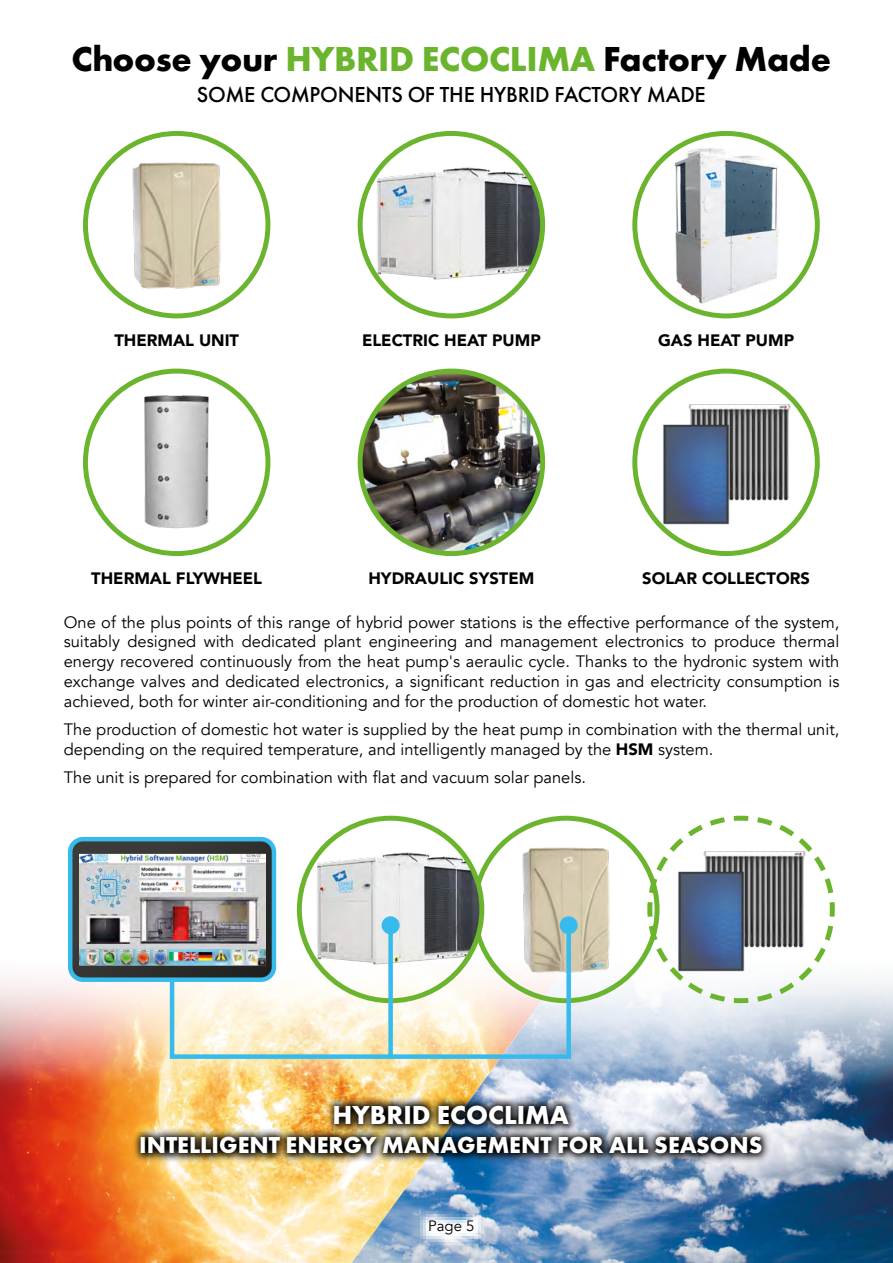
<style>
.page{position:relative;width:893px;height:1263px;background:#fff}
.page>*{position:absolute;margin:0;border:0;box-sizing:border-box;transform-origin:0 0}
.t1{font:700 36px "Futura PT";letter-spacing:-.01em;color:#000}
.t2{font:700 27px "Futura PT";color:#fff}
.t3{font:700 24px "Futura PT";color:#fff}
.t4{font:500 22.5px "Futura PT";letter-spacing:-.01em;color:#000}
.t5{font:16.5px/19.8px "Avenir";color:#000;text-align:justify}
.t6{font:900 16.5px "Avenir";color:#000}
.t7{font:15px "Avenir";color:#000}
.s1{color:#6bb42d}
.s2{font-weight:900}
</style>
<div class="page">
<img style="left:0;top:978px;width:350px;height:285px">
<img style="left:350px;top:950px;width:543px;height:313px">
<img style="left:133px;top:162px;width:87px;height:126px">
<div style="left:83px;top:131px;width:187px;height:187px;border:5px solid #6bb42d;border-radius:50%"></div>
<img style="left:522px;top:847px;width:87px;height:125px">
<img style="left:144px;top:395px;width:65px;height:134px">
<div style="left:83px;top:369px;width:187px;height:187px;border:5px solid #6bb42d;border-radius:50%"></div>
<img style="left:369px;top:161px;width:174px;height:128px">
<div style="left:358px;top:131px;width:187px;height:187px;border:5px solid #6bb42d;border-radius:50%"></div>
<img style="left:308px;top:845px;width:174px;height:76px">
<img style="left:360px;top:371px;width:183px;height:183px;border-radius:91px">
<div style="left:358px;top:369px;width:187px;height:187px;border:5px solid #6bb42d;border-radius:50%"></div>
<img style="left:672px;top:145px;width:108px;height:160px">
<div style="left:632px;top:131px;width:188px;height:187px;border:5px solid #6bb42d;border-radius:50%"></div>
<div style="left:632px;top:369px;width:188px;height:187px;border:5px solid #6bb42d;border-radius:50%"></div>
<img style="left:688px;top:392px;width:112px;height:109px">
<img style="left:660px;top:419px;width:72px;height:109px">
<svg style="left:645px;top:815px;width:192px;height:191px"></svg>
<img style="left:694px;top:839px;width:121px;height:117px">
<img style="left:675px;top:866px;width:72px;height:109px">
<svg style="left:70px;top:842px;width:201px;height:138px;background:#363737"></svg>
<img style="left:95px;top:870px;width:155px;height:95px">
<img style="left:79px;top:854px;width:187px;height:16px">
<img style="left:79px;top:870px;width:16px;height:96px">
<img style="left:250px;top:870px;width:16px;height:51px">
<img style="left:94px;top:965px;width:74px;height:1px">
<div style="left:68px;top:837px;width:208px;height:145px;border:4px solid #37bbed;border-radius:13px"></div>
<div style="left:382px;top:916px;width:18px;height:18px;background:#37bbed;border-radius:50%"></div>
<svg style="left:168px;top:921px;width:405px;height:140px"></svg>
<div style="left:560px;top:916px;width:18px;height:18px;background:#37bbed;border-radius:50%"></div>
<svg style="left:417px;top:1208px;width:68px;height:38px"></svg>
<img style="left:131px;top:1096px;width:640px;height:67px">
<h1 class="t1" style="left:72px;top:36px;width:761px">Choose your <span class="s1">HYBRID ECOCLIMA</span> Factory Made</h1>
<h3 class="t4" style="left:197px;top:81px;width:510px">SOME COMPONENTS OF THE HYBRID FACTORY MADE</h3>
<p class="t6" style="left:114px;top:326px;width:126px">THERMAL UNIT</p>
<p class="t6" style="left:91px;top:564px;width:172px">THERMAL FLYWHEEL</p>
<p class="t6" style="left:362px;top:326px;width:180px">ELECTRIC HEAT PUMP</p>
<p class="t6" style="left:368px;top:564px;width:167px">HYDRAULIC SYSTEM</p>
<p class="t6" style="left:658px;top:326px;width:137px">GAS HEAT PUMP</p>
<p class="t6" style="left:642px;top:564px;width:169px">SOLAR COLLECTORS</p>
<p class="t5" style="left:64px;top:612px;width:777px">One of the plus points of this range of hybrid power stations is the effective performance of the system, suitably designed with dedicated plant engineering and management electronics to produce thermal energy recovered continuously from the heat pump's aeraulic cycle. Thanks to the hydronic system with exchange valves and dedicated electronics, a significant reduction in gas and electricity consumption is achieved, both for winter air-conditioning and for the production of domestic hot water.</p>
<p class="t5" style="left:64px;top:720px;width:777px">The production of domestic hot water is supplied by the heat pump in combination with the thermal unit, depending on the required temperature, and intelligently managed by the <span class="s2">HSM</span> system.</p>
<p class="t5" style="left:64px;top:768px;width:524px">The unit is prepared for combination with flat and vacuum solar panels.</p>
<h2 class="t2" style="left:333px;top:1098px;width:238px">HYBRID ECOCLIMA</h2>
<h3 class="t3" style="left:139px;top:1129px;width:625px">INTELLIGENT ENERGY MANAGEMENT FOR ALL SEASONS</h3>
<p class="t7" style="left:428px;top:1216px;width:48px">Page 5</p>
</div>
